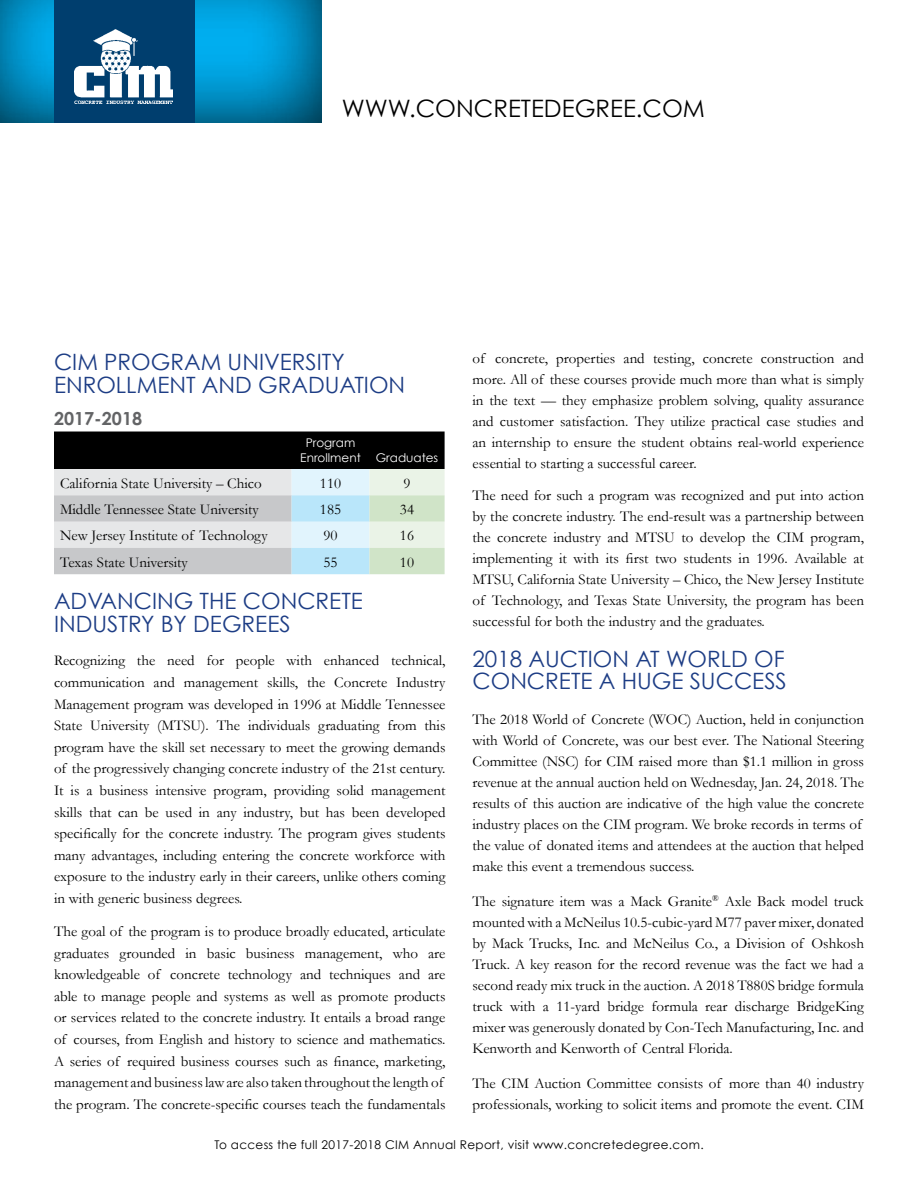
<style>
.page{position:relative;width:918px;height:1188px;background:#fff}
.page>*{position:absolute;margin:0;border:0;box-sizing:border-box;transform-origin:0 0}
.t1{font:24px "Century Gothic";color:#000}
.t2{font:22.5px/23.1px "Century Gothic";color:#1d3d85}
.t3{font:700 18px "Century Gothic";color:#636466}
.t4{font:15px/21px "Garamond";color:#000;text-align:justify}
.t5{font:12px "Century Gothic";letter-spacing:.025em;color:#000}
.t6{font:12px/15px "Century Gothic";color:#fff;text-align:center}
</style>
<div class="page">
<svg style="left:54px;top:432px;width:391px;height:142px;background:#9ea5a5"></svg>
<div style="left:0;top:0;width:322px;height:123px;background:#000;opacity:.85"></div>
<div style="left:54px;top:0;width:140px;height:123px;background:#003e6e"></div>
<img style="left:74px;top:30px;width:99px;height:73px">
<h1 class="t1" style="left:342px;top:94px;width:365px">WWW.CONCRETEDEGREE.COM</h1>
<h2 class="t2" style="left:54px;top:350px;width:353px">CIM PROGRAM UNIVERSITY<br>ENROLLMENT AND GRADUATION</h2>
<p class="t3" style="left:54px;top:407px;width:90px">2017-2018</p>
<p class="t6" style="left:300px;top:435px;width:62px">Program<br>Enrollment</p>
<p class="t6" style="left:376px;top:450px;width:64px">Graduates</p>
<p class="t4" style="left:60px;top:472px;width:203px">California State University – Chico</p>
<p class="t4" style="left:320px;top:472px;width:23px">110</p>
<p class="t4" style="left:404px;top:472px;width:9px">9</p>
<p class="t4" style="left:60px;top:499px;width:200px">Middle Tennessee State University</p>
<p class="t4" style="left:320px;top:499px;width:23px">185</p>
<p class="t4" style="left:400px;top:499px;width:16px">34</p>
<p class="t4" style="left:60px;top:525px;width:209px">New Jersey Institute of Technology</p>
<p class="t4" style="left:323px;top:525px;width:16px">90</p>
<p class="t4" style="left:400px;top:525px;width:16px">16</p>
<p class="t4" style="left:60px;top:551px;width:129px">Texas State University</p>
<p class="t4" style="left:323px;top:551px;width:16px">55</p>
<p class="t4" style="left:400px;top:551px;width:16px">10</p>
<h2 class="t2" style="left:54px;top:589px;width:311px">ADVANCING THE CONCRETE<br>INDUSTRY BY DEGREES</h2>
<p class="t4" style="left:54px;top:650px;width:393px;line-height:21.6px">Recognizing the need for people with enhanced technical, communication and management skills, the Concrete Industry Management program was developed in 1996 at Middle Tennessee State University (MTSU). The individuals graduating from this program have the skill set necessary to meet the growing demands of the progressively changing concrete industry of the 21st century.<br>It is a business intensive program, providing solid management skills that can be used in any industry, but has been developed specifically for the concrete industry. The program gives students many advantages, including entering the concrete workforce with exposure to the industry early in their careers, unlike others coming in with generic business degrees.</p>
<p class="t4" style="left:54px;top:920px;width:393px;line-height:21.6px;text-align:left">The goal of the program is to produce broadly educated, articulate graduates grounded in basic business management, who are knowledgeable of concrete technology and techniques and are able to manage people and systems as well as promote products or services related to the concrete industry. It entails a broad range of courses, from English and history to science and mathematics.<br>A series of required business courses such as finance, marketing, management and business law are also taken throughout the length of the program. The concrete-specific courses teach the fundamentals</p>
<p class="t4" style="left:472px;top:347px;width:393px">of concrete, properties and testing, concrete construction and more. All of these courses provide much more than what is simply in the text — they emphasize problem solving, quality assurance and customer satisfaction. They utilize practical case studies and an internship to ensure the student obtains real-world experience essential to starting a successful career.</p>
<p class="t4" style="left:472px;top:485px;width:393px">The need for such a program was recognized and put into action by the concrete industry. The end-result was a partnership between the concrete industry and MTSU to develop the CIM program, implementing it with its first two students in 1996. Available at MTSU, California State University – Chico, the New Jersey Institute of Technology, and Texas State University, the program has been successful for both the industry and the graduates.</p>
<h2 class="t2" style="left:472px;top:647px;width:316px;line-height:22.5px">2018 AUCTION AT WORLD OF<br>CONCRETE A HUGE SUCCESS</h2>
<p class="t4" style="left:472px;top:709px;width:393px;text-align:left">The 2018 World of Concrete (WOC) Auction, held in conjunction with World of Concrete, was our best ever. The National Steering Committee (NSC) for CIM raised more than $1.1 million in gross revenue at the annual auction held on Wednesday, Jan. 24, 2018. The results of this auction are indicative of the high value the concrete industry places on the CIM program. We broke records in terms of the value of donated items and attendees at the auction that helped make this event a tremendous success.</p>
<p class="t4" style="left:472px;top:891px;width:393px">The signature item was a Mack Granite<sup>®</sup> Axle Back model truck mounted with a McNeilus 10.5-cubic-yard M77 paver mixer, donated by Mack Trucks, Inc. and McNeilus Co., a Division of Oshkosh Truck. A key reason for the record revenue was the fact we had a second ready mix truck in the auction. A 2018 T880S bridge formula truck with a 11-yard bridge formula rear discharge BridgeKing mixer was generously donated by Con-Tech Manufacturing, Inc. and Kenworth and Kenworth of Central Florida.</p>
<p class="t4" style="left:472px;top:1072px;width:393px">The CIM Auction Committee consists of more than 40 industry professionals, working to solicit items and promote the event. CIM</p>
<p class="t5" style="left:214px;top:1137px;width:491px">To access the full 2017-2018 CIM Annual Report, visit www.concretedegree.com.</p>
</div>
